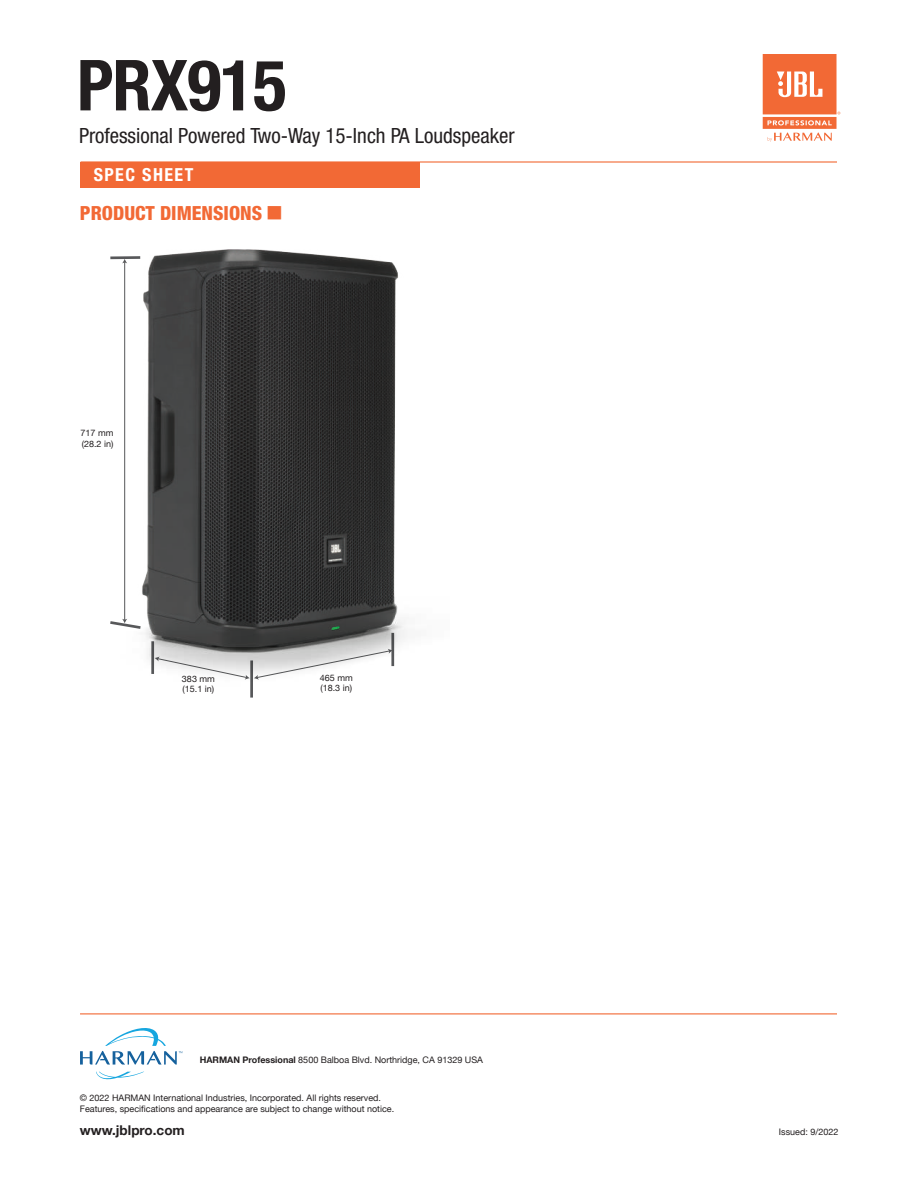
<style>
.page{position:relative;width:918px;height:1188px;background:#fff}
.page>*{position:absolute;margin:0;border:0;box-sizing:border-box;transform-origin:0 0}
.t1{font:700 condensed 70.5px "Helvetica Neue";letter-spacing:-.015em;color:#231f20}
.t2{font:condensed 21px "Helvetica Neue";color:#231f20}
.t3{font:800 condensed 19.5px "Helvetica Neue";color:#f26935}
.t4{font:700 condensed 18px "Helvetica Neue";letter-spacing:.08em;color:#fff}
.t5{font:700 13.5px "Helvetica Neue";color:#231f20}
.t6{font:9px/10.8px "Helvetica Neue";color:#231f20}
.t7{font:8.85px/10.6px "Helvetica Neue";color:#231f20}
.s1{font-weight:700}
</style>
<div class="page">
<hr style="left:81px;top:161px;width:756px;height:2px;background:#f26935">
<svg style="left:763px;top:54px;width:77px;height:88px"></svg>
<div style="left:81px;top:162px;width:339px;height:26px;background:#f26935"></div>
<hr style="left:80px;top:1013px;width:757px;height:1px;background:#f26935">
<svg style="left:96px;top:1072px;width:48px;height:8px"></svg>
<svg style="left:80px;top:1028px;width:102px;height:37px"></svg>
<hr style="left:110px;top:256px;width:30px;height:3px;background:#57585a">
<hr style="left:250px;top:660px;width:3px;height:38px;background:#57585a">
<svg style="left:110px;top:621px;width:11px;height:5px"></svg>
<img style="left:121px;top:250px;width:286px;height:436px">
<h1 class="t1" style="left:77px;top:43px;width:211px">PRX915</h1>
<h2 class="t2" style="left:79px;top:123px;width:437px">Professional Powered Two-Way 15-Inch PA Loudspeaker</h2>
<h3 class="t4" style="left:94px;top:164px;width:101px">SPEC SHEET</h3>
<h3 class="t3" style="left:80px;top:201px;width:184px">PRODUCT DIMENSIONS</h3>
<p class="t7" style="left:81px;top:428px;width:34px">717 mm (28.2 in)</p>
<p class="t7" style="left:182px;top:674px;width:34px">383 mm (15.1 in)</p>
<p class="t7" style="left:320px;top:673px;width:34px">465 mm (18.3 in)</p>
<p class="t6" style="left:200px;top:1055px;width:285px"><span class="s1">HARMAN Professional</span> 8500 Balboa Blvd. Northridge, CA 91329 USA</p>
<p class="t6" style="left:80px;top:1093px;width:316px">© 2022 HARMAN International Industries, Incorporated. All rights reserved.<br>Features, specifications and appearance are subject to change without notice.</p>
<h3 class="t5" style="left:80px;top:1119px;width:106px">www.jblpro.com</h3>
<p class="t6" style="left:779px;top:1126px;width:61px">Issued: 9/2022</p>
</div>
